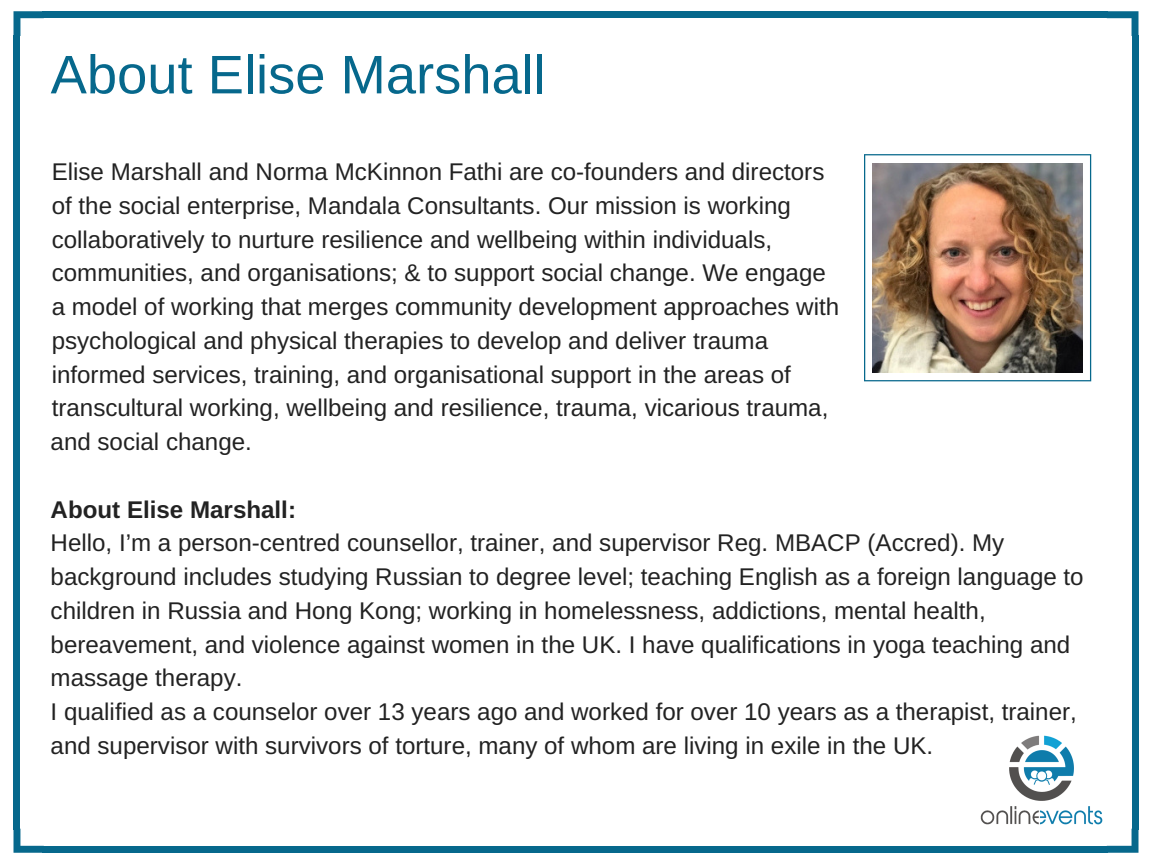
<style>
.page{position:relative;width:1152px;height:864px;background:#fff}
.page>*{position:absolute;margin:0;border:0;box-sizing:border-box;transform-origin:0 0}
.t1{font:54.3px "Arimo";color:#06688c}
.t2{font:24.15px/33.8px "Arimo";color:#222}
.t3{font:700 24.15px "Arimo";color:#222}
</style>
<div class="page">
<svg style="left:14px;top:11px;width:30px;height:25px"></svg>
<div style="left:14px;top:35px;width:6px;height:795px;background:#06688c"></div>
<svg style="left:14px;top:829px;width:30px;height:24px"></svg>
<div style="left:43px;top:846px;width:1065px;height:7px;background:#06688c"></div>
<svg style="left:1107px;top:829px;width:31px;height:24px"></svg>
<div style="left:1132px;top:35px;width:7px;height:795px;background:#06688c"></div>
<div style="left:43px;top:11px;width:1065px;height:7px;background:#06688c"></div>
<svg style="left:1107px;top:11px;width:31px;height:25px"></svg>
<img style="left:980px;top:735px;width:123px;height:90px">
<img style="left:864px;top:154px;width:227px;height:227px">
<h1 class="t1" style="left:51px;top:44px;width:497px">About Elise Marshall</h1>
<p class="t2" style="left:51px;top:155px;width:790px">Elise Marshall and Norma McKinnon Fathi are co-founders and directors of the social enterprise, Mandala Consultants. Our mission is working collaboratively to nurture resilience and wellbeing within individuals, communities, and organisations; &amp; to support social change. We engage a model of working that merges community development approaches with psychological and physical therapies to develop and deliver trauma informed services, training, and organisational support in the areas of transcultural working, wellbeing and resilience, trauma, vicarious trauma, and social change.</p>
<p class="t3" style="left:51px;top:496px;width:247px">About Elise Marshall:</p>
<p class="t2" style="left:51px;top:526px;width:1035px">Hello, I’m a person-centred counsellor, trainer, and supervisor Reg. MBACP (Accred). My background includes studying Russian to degree level; teaching English as a foreign language to children in Russia and Hong Kong; working in homelessness, addictions, mental health, bereavement, and violence against women in the UK. I have qualifications in yoga teaching and massage therapy.<br>I qualified as a counselor over 13 years ago and worked for over 10 years as a therapist, trainer, and supervisor with survivors of torture, many of whom are living in exile in the UK.</p>
</div>
